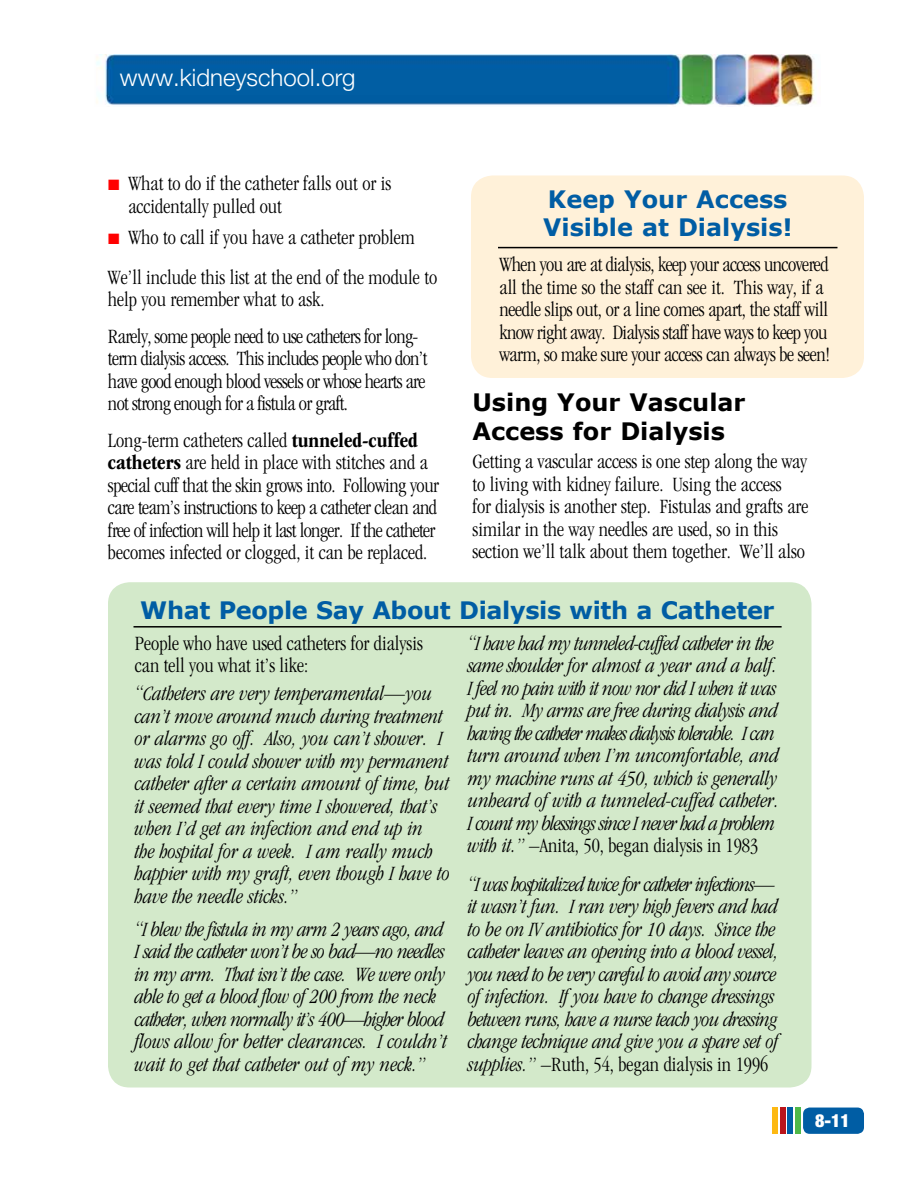
<style>
.page{position:relative;width:918px;height:1188px;background:#fff}
.page>*{position:absolute;margin:0;border:0;box-sizing:border-box;transform-origin:0 0}
.t1{font:700 24px/28.8px "Verdana";letter-spacing:-.015em;color:#005da4}
.t2{font:700 24px/28.8px "Verdana";color:#000}
.t3{font:300 24px "Helvetica Neue LT Std";color:#fff}
.t4{font:italic 300 condensed 21px/22.5px "ITC Garamond Std";letter-spacing:-.01em;color:#000}
.t5{font:300 condensed 21px/22.5px "ITC Garamond Std";color:#000}
.t6{font:300 condensed 21px/22.5px "ITC Garamond Std";letter-spacing:-.02em;color:#000}
.t7{font:italic 300 condensed 21px/22.5px "ITC Garamond Std";letter-spacing:-.03em;color:#000}
.t8{font:300 condensed 21px/36.6px "ITC Garamond Std";letter-spacing:-.03em;color:#000}
.t9{font:900 condensed 18px "Helvetica Neue LT Std";color:#fff}
.s1{color:#f00}
.s2{font-weight:700}
.s3{font-style:normal}
</style>
<div class="page">
<div style="left:803px;top:1108px;width:61px;height:26px;background:#005da4;border-radius:7px"></div>
<div style="left:796px;top:1108px;width:5px;height:26px;background:#50b848"></div>
<div style="left:788px;top:1108px;width:5px;height:26px;background:#005da4"></div>
<div style="left:772px;top:1108px;width:6px;height:26px;background:#fdb913"></div>
<div style="left:780px;top:1108px;width:6px;height:26px;background:#ba141a"></div>
<img style="left:96px;top:54px;width:719px;height:52px">
<div style="left:471px;top:176px;width:393px;height:202px;background:#fff1d9;border-radius:22px"></div>
<hr style="left:498px;top:247px;width:339px;height:1px;background:#000">
<div style="left:108px;top:582px;width:704px;height:506px;background:#d3e9ca;border-radius:22px"></div>
<hr style="left:134px;top:626px;width:648px;height:2px;background:#000">
<p class="t3" style="left:120px;top:63px;width:237px">www.kidneyschool.org</p>
<p class="t5" style="left:128px;top:173px;width:265px;text-indent:-20px"><span class="s1">■</span> What to do if the catheter falls out or is accidentally pulled out</p>
<p class="t5" style="left:108px;top:218px;width:331px;line-height:39.8px"><span class="s1">■</span> Who to call if you have a catheter problem<br>We’ll include this list at the end of the module to</p>
<p class="t8" style="left:108px;top:281px;width:312px">help you remember what to ask.<br>Rarely, some people need to use catheters for long-</p>
<p class="t5" style="left:108px;top:347px;width:321px;text-align:justify">term dialysis access. This includes people who don’t have good enough blood vessels or whose hearts are not strong enough for a fistula or graft.</p>
<p class="t6" style="left:108px;top:429px;width:333px">Long-term catheters called <span class="s2">tunneled-cuffed catheters</span> are held in place with stitches and a special cuff that the skin grows into. Following your care team’s instructions to keep a catheter clean and free of infection will help it last longer. If the catheter becomes infected or clogged, it can be replaced.</p>
<p class="t1" style="left:543px;top:185px;width:251px">Keep Your Access<br>Visible at Dialysis!</p>
<p class="t6" style="left:500px;top:253px;width:332px">When you are at dialysis, keep your access uncovered all the time so the staff can see it. This way, if a needle slips out, or a line comes apart, the staff will know right away. Dialysis staff have ways to keep you warm, so make sure your access can always be seen!</p>
<p class="t2" style="left:472px;top:388px;width:275px">Using Your Vascular<br>Access for Dialysis</p>
<p class="t5" style="left:472px;top:450px;width:337px">Getting a vascular access is one step along the way to living with kidney failure. Using the access<br>for dialysis is another step. Fistulas and grafts are similar in the way needles are used, so in this section we’ll talk about them together. We’ll also</p>
<p class="t1" style="left:140px;top:596px;width:636px">What People Say About Dialysis with a Catheter</p>
<p class="t5" style="left:135px;top:632px;width:290px">People who have used catheters for dialysis can tell you what it’s like:</p>
<p class="t4" style="left:135px;top:683px;width:317px">“Catheters are very temperamental—you can’t move around much during treatment or alarms go off. Also, you can’t shower. I was told I could shower with my permanent catheter after a certain amount of time, but it seemed that every time I showered, that’s when I’d get an infection and end up in<br>the hospital for a week. I am really much happier with my graft, even though I have to have the needle sticks.”</p>
<p class="t4" style="left:135px;top:918px;width:314px">“I blew the fistula in my arm 2 years ago, and I said the catheter won’t be so bad—no needles in my arm. That isn’t the case. We were only able to get a blood flow of 200 from the neck catheter, when normally it’s 400—higher blood flows allow for better clearances. I couldn’t wait to get that catheter out of my neck.”</p>
<p class="t7" style="left:468px;top:632px;width:313px">“I have had my tunneled-cuffed catheter in the same shoulder for almost a year and a half.<br>I feel no pain with it now nor did I when it was put in. My arms are free during dialysis and having the catheter makes dialysis tolerable. I can turn around when I’m uncomfortable, and my machine runs at 450, which is generally unheard of with a tunneled-cuffed catheter.<br>I count my blessings since I never had a problem with it.” –<span class="s3">Anita, 50, began dialysis in 1983</span></p>
<p class="t4" style="left:468px;top:873px;width:312px">“I was hospitalized twice for catheter infections— it wasn’t fun. I ran very high fevers and had to be on IV antibiotics for 10 days. Since the catheter leaves an opening into a blood vessel, you need to be very careful to avoid any source of infection. If you have to change dressings between runs, have a nurse teach you dressing change technique and give you a spare set of supplies.” <span class="s3">–Ruth, 54, began dialysis in 1996</span></p>
<p class="t9" style="left:815px;top:1110px;width:36px">8-11</p>
</div>
